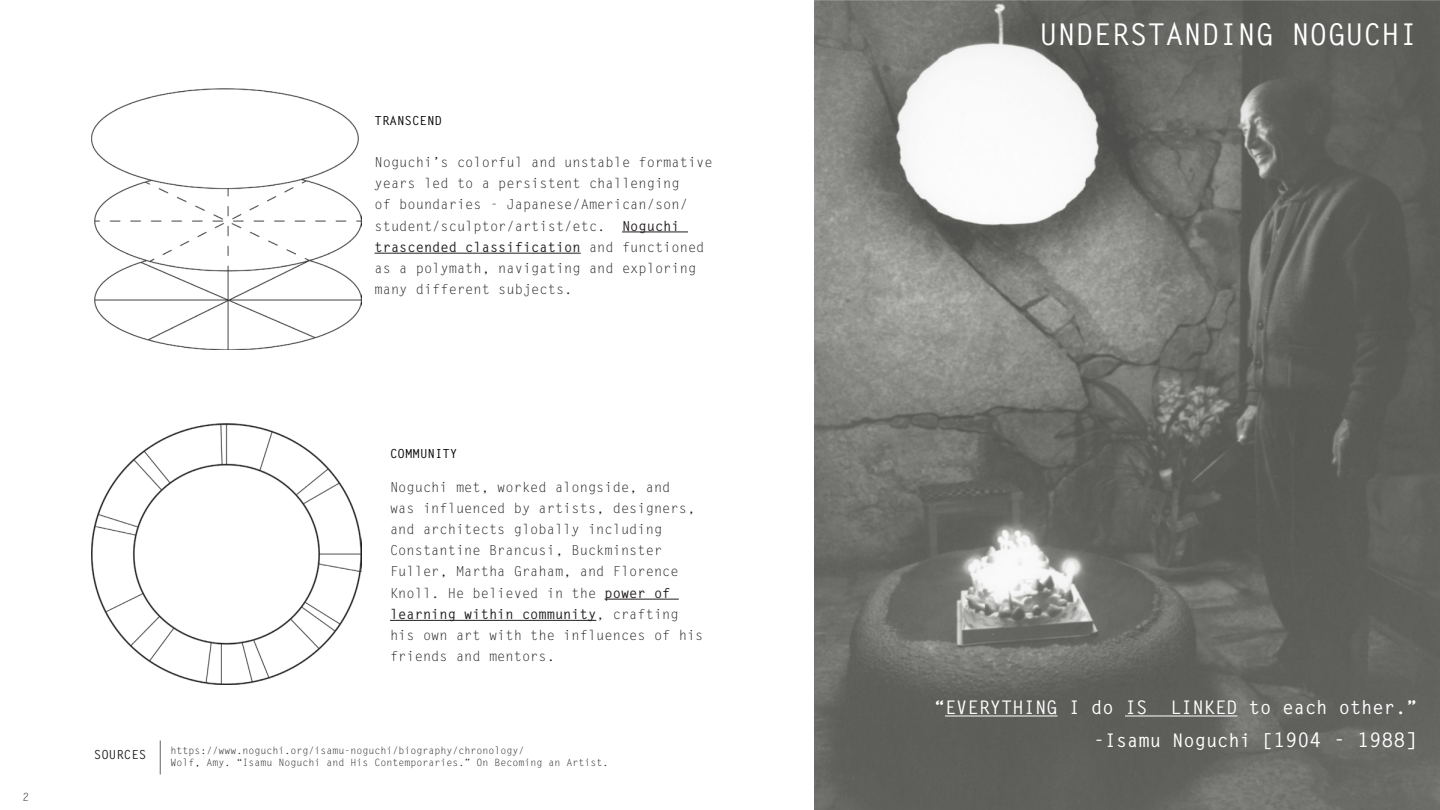
<style>
.page{position:relative;width:1440px;height:810px;background:#fff}
.page>*{position:absolute;margin:0;border:0;box-sizing:border-box;transform-origin:0 0}
.t1{font:700 30px "Letter Gothic Std";color:#fff}
.t2{font:700 18.75px "Letter Gothic Std";color:#fff}
.t3{font:13.75px/21.2px "Letter Gothic Std";color:#231f20}
.t4{font:700 12.5px "Letter Gothic Std";color:#000}
.t5{font:700 12.5px "Letter Gothic Std";color:#231f20}
.t6{font:11.25px "Letter Gothic Std";color:#231f20}
.t7{font:10px "Letter Gothic Std";color:#231f20}
.s1{font-weight:700}
.s2{font-size:20px}
</style>
<div class="page">
<img style="left:814px;top:0;width:626px;height:810px">
<hr style="left:945px;top:716px;width:113px;height:1px;background:#fff">
<hr style="left:1125px;top:716px;width:113px;height:1px;background:#fff">
<img style="left:92px;top:423px;width:270px;height:261px">
<img style="left:92px;top:89px;width:270px;height:261px">
<hr style="left:160px;top:741px;width:1px;height:33px;background:#000">
<hr style="left:605px;top:599px;width:74px;height:1px;background:#231f20">
<hr style="left:390px;top:620px;width:206px;height:1px;background:#231f20">
<hr style="left:622px;top:232px;width:66px;height:1px;background:#231f20">
<hr style="left:375px;top:253px;width:206px;height:1px;background:#231f20">
<p class="t6" style="left:22px;top:791px;width:8px">2</p>
<p class="t4" style="left:375px;top:113px;width:69px">TRANSCEND</p>
<p class="t3" style="left:375px;top:152px;width:340px">Noguchi’s colorful and unstable formative years led to a persistent challenging<br>of boundaries - Japanese/American/son/ student/sculptor/artist/etc. <span class="s1">Noguchi trascended classification</span> and functioned as a polymath, navigating and exploring many different subjects.</p>
<p class="t4" style="left:390px;top:446px;width:69px">COMMUNITY</p>
<p class="t3" style="left:390px;top:476px;width:315px">Noguchi met, worked alongside, and<br>was influenced by artists, designers, and architects globally including Constantine Brancusi, Buckminster Fuller, Martha Graham, and Florence Knoll. He believed in the <span class="s1">power of learning within community</span>, crafting his own art with the influences of his friends and mentors.</p>
<p class="t5" style="left:94px;top:747px;width:54px">SOURCES</p>
<p class="t7" style="left:170px;top:745px;width:356px">https://www.noguchi.org/isamu-noguchi/biography/chronology/</p>
<p class="t7" style="left:170px;top:757px;width:439px">Wolf, Amy. “Isamu Noguchi and His Contemporaries.” On Becoming an Artist.</p>
<p class="t1" style="left:1040px;top:16px;width:380px">UNDERSTANDING NOGUCHI</p>
<p class="t2" style="left:934px;top:696px;width:485px">“EVERYTHING I do IS LINKED to each other.”</p>
<p class="t2" style="left:1094px;top:728px;width:325px">-Isamu Noguchi [<span class="s2">1904 - 1988]</span></p>
</div>
